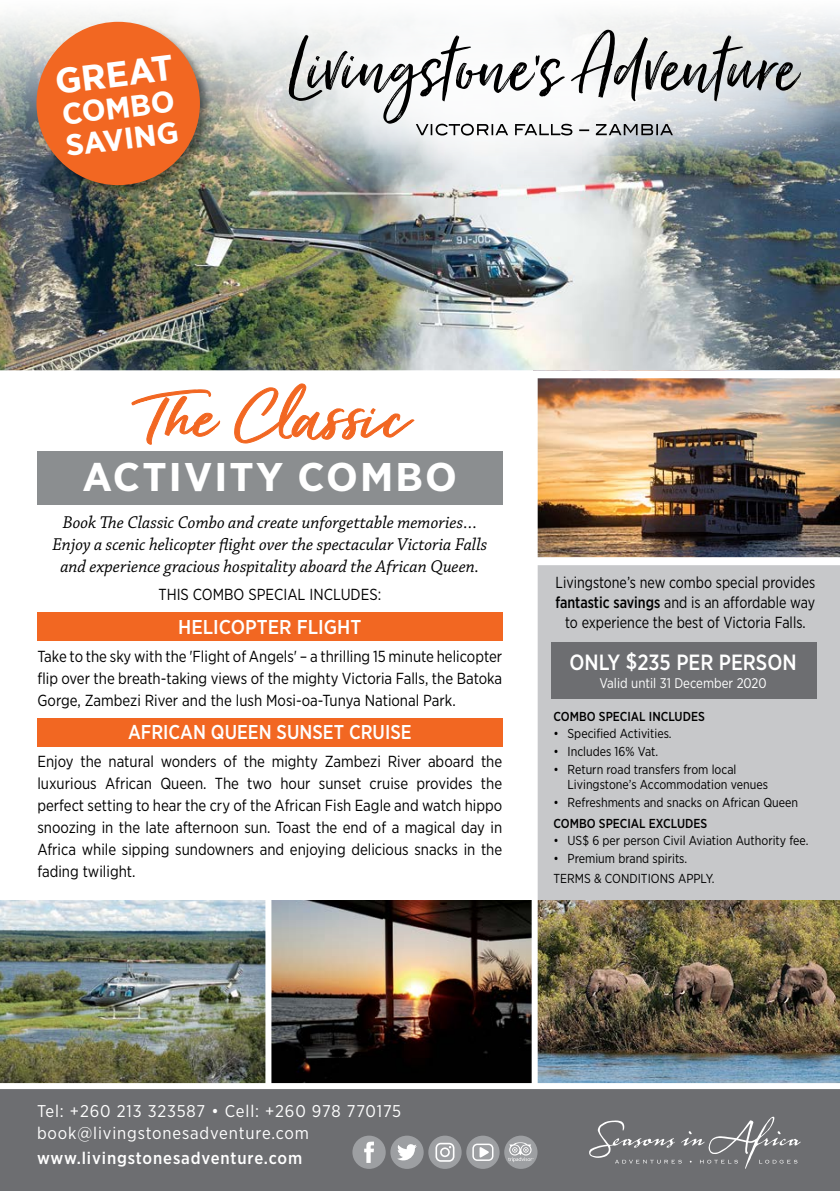
<style>
.page{position:relative;width:840px;height:1191px;background:#fff}
.page>*{position:absolute;margin:0;border:0;box-sizing:border-box;transform-origin:0 0}
.t1{font:76.8px "Just Lovely Slanted Wide";color:#f26722;scale:1.1 1}
.t2{font:700 40px "Gotham Narrow";letter-spacing:.05em;color:#fff;scale:1.1 1}
.t3{font:700 35.8px "Gotham Narrow";color:#fff;scale:1.1 1}
.t4{font:700 30px/31.8px "Gotham Narrow";color:#fff;scale:1.1 1}
.t5{font:500 22px "Gotham Narrow";color:#fff;scale:.95 1}
.t6{font:500 20px "Gotham Narrow";color:#fff;scale:.95 1}
.t7{font:500 20px "Gotham Narrow";color:#fff}
.t8{font:italic 18px/22px "Chaparral Pro";color:#000;text-align:center}
.t9{font:17px/22px "Gotham Narrow";letter-spacing:.05em;color:#fff}
.t10{font:500 17px "Gotham Narrow";letter-spacing:.05em;color:#fff}
.t11{font:16px/22px "Gotham Narrow";color:#000;text-align:justify;scale:.95 1}
.t12{font:16px/20px "Gotham Narrow";color:#000;text-align:center;scale:.9 1}
.t13{font:14px "Gotham Narrow";color:#fff;scale:.95 1}
.t14{font:13px/15px "Gotham Narrow";color:#000;scale:.95 1}
.t15{font:500 13px "Gotham Narrow";color:#000;scale:.95 1}
.s1{font-size:84.4px}
.s2{font-weight:500}
</style>
<div class="page">
<img style="left:0;top:226px;width:839px;height:144px">
<div style="left:37px;top:451px;width:465px;height:53px;background:#8b8e90"></div>
<div style="left:534px;top:558px;width:305px;height:350px;background:#c7c8ca"></div>
<img style="left:537px;top:378px;width:302px;height:179px">
<img style="left:0;top:901px;width:265px;height:182px">
<img style="left:271px;top:901px;width:260px;height:182px">
<img style="left:537px;top:901px;width:302px;height:182px">
<div style="left:551px;top:642px;width:265px;height:56px;background:#6d6e71"></div>
<svg style="left:131px;top:389px;width:89px;height:56px"></svg>
<svg style="left:234px;top:383px;width:180px;height:61px"></svg>
<div style="left:37px;top:612px;width:465px;height:28px;background:#f26722"></div>
<div style="left:37px;top:718px;width:465px;height:28px;background:#f26722"></div>
<div style="left:531px;top:374px;width:6px;height:712px;background:#fff"></div>
<div style="left:531px;top:557px;width:308px;height:8px;background:#fff"></div>
<div style="left:0;top:1086px;width:839px;height:105px;background:#6d6e71"></div>
<svg style="left:589px;top:1116px;width:211px;height:52px"></svg>
<div style="left:352px;top:1135px;width:33px;height:34px;background:#9d9fa2;border-radius:50%"></div>
<svg style="left:364px;top:1141px;width:10px;height:22px"></svg>
<div style="left:390px;top:1135px;width:33px;height:34px;background:#9d9fa2;border-radius:50%"></div>
<svg style="left:397px;top:1144px;width:19px;height:16px"></svg>
<div style="left:466px;top:1135px;width:33px;height:34px;background:#9d9fa2;border-radius:50%"></div>
<div style="left:504px;top:1135px;width:33px;height:34px;background:#9d9fa2;border-radius:50%"></div>
<div style="left:428px;top:1135px;width:33px;height:34px;background:#9d9fa2;border-radius:50%"></div>
<svg style="left:435px;top:1142px;width:19px;height:19px"></svg>
<svg style="left:508px;top:1142px;width:25px;height:20px"></svg>
<svg style="left:472px;top:1143px;width:21px;height:17px"></svg>
<div style="left:0;top:1083px;width:839px;height:6px;background:#fff"></div>
<img style="left:0;top:13px;width:839px;height:213px">
<svg style="left:227px;top:14px;width:600px;height:142px;fill:#f6f7f7"></svg>
<div style="left:36px;top:21px;width:176px;height:176px;background:#000;opacity:.4"></div>
<div style="left:36px;top:22px;width:164px;height:163px;background:#f26722;border-radius:50%"></div>
<img style="left:236px;top:22px;width:603px;height:151px">
<svg style="left:289px;top:30px;width:511px;height:94px"></svg>
<svg style="left:415px;top:124px;width:257px;height:11px"></svg>
<h3 class="t3" style="left:52px;top:58px;width:109px;rotate:-7deg">GREAT</h3>
<h3 class="t4" style="left:60px;top:98px;width:104px;rotate:-7deg">COMBO<br>SAVING</h3>
<h1 class="t1" style="left:135px;top:370px;width:246px">The Cl<span class="s1">a</span>ssic</h1>
<h2 class="t2" style="left:82px;top:452px;width:342px">ACTIVITY COMBO</h2>
<p class="t8" style="left:52px;top:512px;width:436px">Book The Classic Combo and create unforgettable memories…<br>Enjoy a scenic helicopter flight over the spectacular Victoria Falls and experience gracious hospitality aboard the African Queen.</p>
<p class="t11" style="left:158px;top:583px;width:236px">THIS COMBO SPECIAL INCLUDES:</p>
<p class="t7" style="left:178px;top:615px;width:184px">HELICOPTER FLIGHT</p>
<p class="t11" style="left:37px;top:645px;width:490px">Take to the sky with the 'Flight of Angels' – a thrilling 15 minute helicopter flip over the breath-taking views of the mighty Victoria Falls, the Batoka Gorge, Zambezi River and the lush Mosi-oa-Tunya National Park.</p>
<p class="t6" style="left:128px;top:720px;width:300px">AFRICAN QUEEN SUNSET CRUISE</p>
<p class="t11" style="left:37px;top:750px;width:490px">Enjoy the natural wonders of the mighty Zambezi River aboard the luxurious African Queen. The two hour sunset cruise provides the perfect setting to hear the cry of the African Fish Eagle and watch hippo snoozing in the late afternoon sun. Toast the end of a magical day in Africa while sipping sundowners and enjoying delicious snacks in the fading twilight.</p>
<p class="t12" style="left:555px;top:572px;width:290px">Livingstone’s new combo special provides <span class="s2">fantastic savings</span> and is an affordable way to experience the best of Victoria Falls.</p>
<h3 class="t5" style="left:569px;top:648px;width:240px">ONLY $235 PER PERSON</h3>
<p class="t13" style="left:599px;top:675px;width:177px">Valid until 31 December 2020</p>
<p class="t15" style="left:553px;top:707px;width:161px">COMBO SPECIAL INCLUDES</p>
<p class="t14" style="left:553px;top:726px;width:126px">• Specified Activities.</p>
<p class="t14" style="left:553px;top:744px;width:112px">• Includes 16% Vat.</p>
<p class="t14" style="left:567px;top:761px;width:212px;text-indent:-14px">• Return road transfers from local<br>Livingstone’s Accommodation venues</p>
<p class="t14" style="left:553px;top:794px;width:259px">• Refreshments and snacks on African Queen</p>
<p class="t15" style="left:553px;top:814px;width:163px">COMBO SPECIAL EXCLUDES</p>
<p class="t14" style="left:553px;top:833px;width:270px">• US$ 6 per person Civil Aviation Authority fee.</p>
<p class="t14" style="left:553px;top:848px;width:171px;line-height:19.6px">• Premium brand spirits.<br>TERMS &amp; CONDITIONS APPLY.</p>
<p class="t9" style="left:37px;top:1100px;width:365px">Tel: +260 213 323587 • Cell: +260 978 770175 book@livingstonesadventure.com</p>
<p class="t10" style="left:37px;top:1147px;width:266px">www.livingstonesadventure.com</p>
</div>
